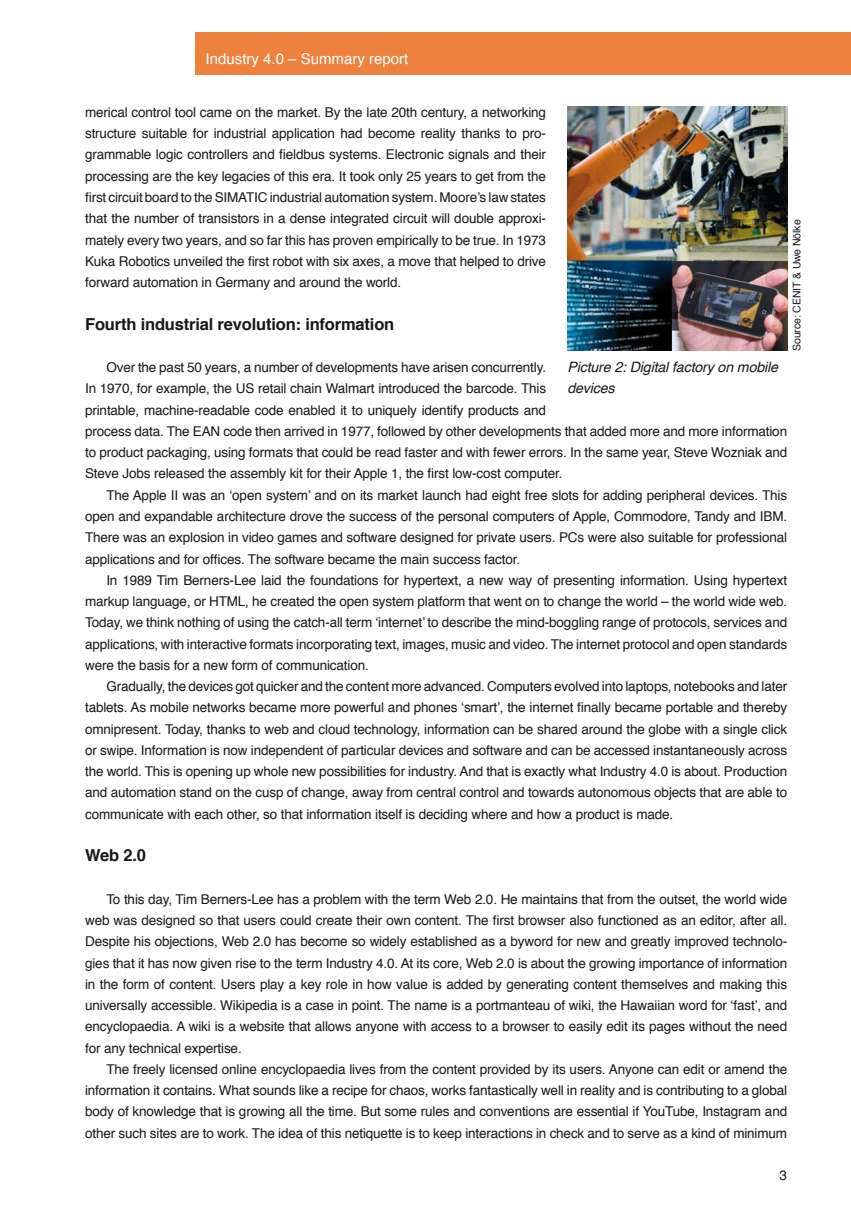
<style>
.page{position:relative;width:851px;height:1212px;background:#fff}
.page>*{position:absolute;margin:0;border:0;box-sizing:border-box;transform-origin:0 0}
.t1{font:700 16.5px "Helvetica";letter-spacing:-.01em;color:#1a171c}
.t2{font:15px "Helvetica";color:#fff}
.t3{font:italic 14.25px/21.3px "Helvetica";letter-spacing:-.01em;color:#1a171c}
.t4{font:13.5px/21.3px "Helvetica";letter-spacing:-.01em;color:#1a171c;text-align:justify}
.t5{font:10.5px "Helvetica";letter-spacing:-.01em;color:#1a171c}
</style>
<div class="page">
<div style="left:195px;top:32px;width:655px;height:42px;background:#ee813d"></div>
<img style="left:567px;top:106px;width:220px;height:245px">
<p class="t2" style="left:206px;top:47px;width:204px">Industry 4.0 – Summary report</p>
<p class="t4" style="left:85px;top:102px;width:462px">merical control tool came on the market. By the late 20th century, a networking structure suitable for industrial application had become reality thanks to pro&shy;grammable logic controllers and fieldbus systems. Electronic signals and their processing are the key legacies of this era. It took only 25 years to get from the first circuit board to the SIMATIC industrial automation system. Moore’s law states that the number of transistors in a dense integrated circuit will double approxi&shy;mately every two years, and so far this has proven empirically to be true. In 1973<br>Kuka Robotics unveiled the first robot with six axes, a move that helped to drive forward automation in Germany and around the world.</p>
<p class="t1" style="left:85px;top:310px;width:311px">Fourth industrial revolution: information</p>
<p class="t4" style="left:85px;top:357px;width:703px;text-align:left;text-indent:21px">Over the past 50 years, a number of developments have arisen concurrently.<br>In 1970, for example, the US retail chain Walmart introduced the barcode. This<br>printable, machine-readable code enabled it to uniquely identify products and<br>process data. The EAN code then arrived in 1977, followed by other developments that added more and more information to product packaging, using formats that could be read faster and with fewer errors. In the same year, Steve Wozniak and Steve Jobs released the assembly kit for their Apple 1, the first low-cost computer.</p>
<p class="t4" style="left:85px;top:485px;width:703px;text-indent:21px">The Apple II was an ‘open system’ and on its market launch had eight free slots for adding peripheral devices. This open and expandable architecture drove the success of the personal computers of Apple, Commodore, Tandy and IBM.<br>There was an explosion in video games and software designed for private users. PCs were also suitable for professional applications and for offices. The software became the main success factor.</p>
<p class="t4" style="left:85px;top:570px;width:703px;text-indent:21px">In 1989 Tim Berners-Lee laid the foundations for hypertext, a new way of presenting information. Using hypertext markup language, or HTML, he created the open system platform that went on to change the world – the world wide web.<br>Today, we think nothing of using the catch-all term ‘internet’ to describe the mind-boggling range of protocols, services and applications, with interactive formats incorporating text, images, music and video. The internet protocol and open standards were the basis for a new form of communication.</p>
<p class="t4" style="left:85px;top:676px;width:703px;text-indent:21px">Gradually, the devices got quicker and the content more advanced. Computers evolved into laptops, notebooks and later tablets. As mobile networks became more powerful and phones ‘smart’, the internet finally became portable and thereby omnipresent. Today, thanks to web and cloud technology, information can be shared around the globe with a single click or swipe. Information is now independent of particular devices and software and can be accessed instantaneously across the world. This is opening up whole new possibilities for industry. And that is exactly what Industry 4.0 is about. Production and automation stand on the cusp of change, away from central control and towards autonomous objects that are able to communicate with each other, so that information itself is deciding where and how a product is made.</p>
<p class="t1" style="left:85px;top:842px;width:62px">Web 2.0</p>
<p class="t4" style="left:85px;top:889px;width:703px;text-indent:21px">To this day, Tim Berners-Lee has a problem with the term Web 2.0. He maintains that from the outset, the world wide web was designed so that users could create their own content. The first browser also functioned as an editor, after all.<br>Despite his objections, Web 2.0 has become so widely established as a byword for new and greatly improved technolo&shy;gies that it has now given rise to the term Industry 4.0. At its core, Web 2.0 is about the growing importance of information in the form of content. Users play a key role in how value is added by generating content themselves and making this universally accessible. Wikipedia is a case in point. The name is a portmanteau of wiki, the Hawaiian word for ‘fast’, and encyclopaedia. A wiki is a website that allows anyone with access to a browser to easily edit its pages without the need for any technical expertise.</p>
<p class="t4" style="left:85px;top:1059px;width:703px;text-indent:21px">The freely licensed online encyclopaedia lives from the content provided by its users. Anyone can edit or amend the information it contains. What sounds like a recipe for chaos, works fantastically well in reality and is contributing to a global body of knowledge that is growing all the time. But some rules and conventions are essential if YouTube, Instagram and other such sites are to work. The idea of this netiquette is to keep interactions in check and to serve as a kind of minimum</p>
<p class="t5" style="left:788px;top:351px;width:133px;rotate:-90deg">Source: CENIT &amp; Uwe Nölke</p>
<p class="t3" style="left:567px;top:357px;width:212px">Picture 2: Digital factory on mobile devices</p>
<p class="t4" style="left:779px;top:1165px;width:9px">3</p>
</div>
